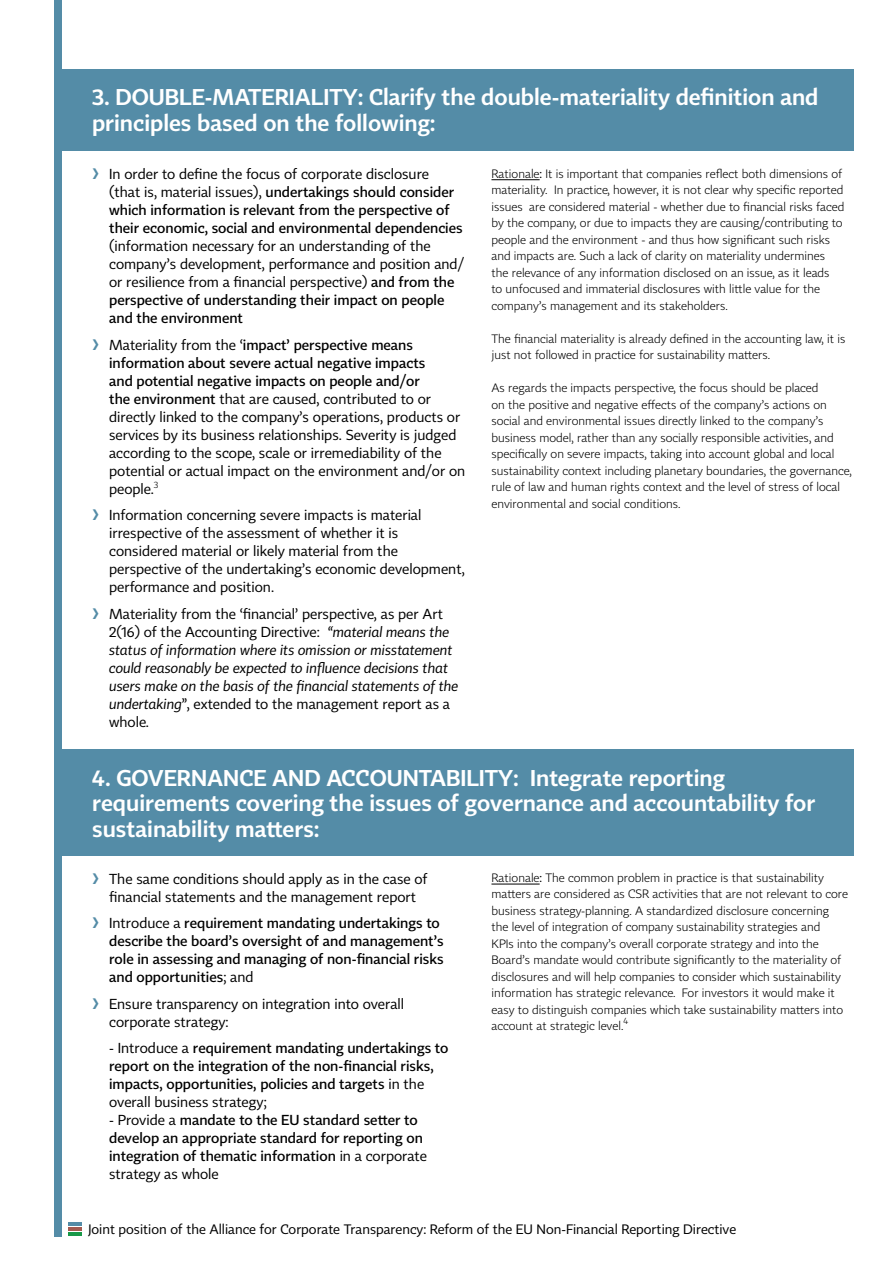
<style>
.page{position:relative;width:893px;height:1263px;background:#fff}
.page>*{position:absolute;margin:0;border:0;box-sizing:border-box;transform-origin:0 0}
.t1{font:300 22.5px/25.5px "Tabac Sans";color:#fff}
.t2{font:14.25px/18px "Tabac Sans";color:#000}
.t3{font:500 14.25px/18px "Tabac Sans";color:#000}
.t4{font:italic 14.25px/18px "Tabac Sans";color:#000}
.t5{font:13.5px "Tabac Sans";color:#000}
.t6{font:300 12px/16.5px "Tabac Sans";color:#000}
.t7{font:300 9px "Tabac Sans";color:#000}
.s1{font-weight:300;font-size:15px;color:#548ca7}
.s2{font-weight:400}
.s3{font-weight:500}
.s4{font-weight:300;font-style:normal;font-size:15px;color:#548ca7}
.s5{font-style:normal}
</style>
<div class="page">
<div style="left:61px;top:69px;width:792px;height:81px;background:#548ca7"></div>
<div style="left:54px;top:0;width:7px;height:1236px;background:#548ca7"></div>
<svg style="left:68px;top:1222px;width:13px;height:3px"></svg>
<hr style="left:68px;top:1227px;width:13px;height:4px;background:#a35a50">
<hr style="left:68px;top:1232px;width:13px;height:4px;background:#189848">
<hr style="left:491px;top:179px;width:49px;height:1px;background:#000">
<hr style="left:491px;top:884px;width:49px;height:1px;background:#000">
<div style="left:61px;top:749px;width:792px;height:107px;background:#548ca7"></div>
<h1 class="t1" style="left:92px;top:85px;width:728px">3. DOUBLE-MATERIALITY: Clarify the double-materiality definition and principles based on the following:</h1>
<p class="t3" style="left:109px;top:165px;width:355px;text-indent:-17px"><span class="s1">❯</span> <span class="s2">In order to define the focus of corporate disclosure (that is, material issues),</span> undertakings should consider which information is relevant from the perspective of their economic, social and environmental dependencies</p>
<p class="t2" style="left:109px;top:237px;width:356px">(information necessary for an understanding of the company’s development, performance and position and/ or resilience from a financial perspective) <span class="s3">and from the perspective of understanding their impact on people and the environment</span></p>
<p class="t2" style="left:109px;top:336px;width:358px;text-indent:-17px"><span class="s1">❯</span> Materiality from the ‘<span class="s3">impact’ perspective means information about severe actual negative impacts<br>and potential negative impacts on people and/or<br>the environment</span> that are caused, contributed to or directly linked to the company’s operations, products or services by its business relationships. Severity is judged according to the scope, scale or irremediability of the potential or actual impact on the environment and/or on people.<sup>3</sup></p>
<p class="t2" style="left:109px;top:507px;width:357px;text-indent:-17px"><span class="s1">❯</span> Information concerning severe impacts is material irrespective of the assessment of whether it is considered material or likely material from the perspective of the undertaking’s economic development, performance and position.</p>
<p class="t4" style="left:109px;top:605px;width:351px;text-indent:-17px"><span class="s4">❯</span> <span class="s5">Materiality from the ‘financial’ perspective, as per Art 2(16) of the Accounting Directive:</span> “material means the status of information where its omission or misstatement could reasonably be expected to influence decisions that users make on the basis of the financial statements of the undertaking<span class="s5">”, extended to the management report as a whole.</span></p>
<p class="t6" style="left:491px;top:165px;width:354px">Rationale<span class="s2">:</span> It is important that companies reflect both dimensions of materiality. In practice, however, it is not clear why specific reported issues are considered material - whether due to financial risks faced by the company, or due to impacts they are causing/contributing to people and the environment - and thus how significant such risks and impacts are. Such a lack of clarity on materiality undermines the relevance of any information disclosed on an issue, as it leads<br>to unfocused and immaterial disclosures with little value for the company’s management and its stakeholders.</p>
<p class="t6" style="left:491px;top:330px;width:356px">The financial materiality is already defined in the accounting law, it is just not followed in practice for sustainability matters.</p>
<p class="t6" style="left:491px;top:380px;width:362px">As regards the impacts perspective, the focus should be placed<br>on the positive and negative effects of the company’s actions on social and environmental issues directly linked to the company’s business model, rather than any socially responsible activities, and specifically on severe impacts, taking into account global and local sustainability context including planetary boundaries, the governance, rule of law and human rights context and the level of stress of local environmental and social conditions.</p>
<h1 class="t1" style="left:92px;top:765px;width:725px">4. GOVERNANCE AND ACCOUNTABILITY: Integrate reporting requirements covering the issues of governance and accountability for sustainability matters:</h1>
<p class="t2" style="left:92px;top:870px;width:337px;text-align:center"><span class="s1">❯</span> The same conditions should apply as in the case of financial statements and the management report</p>
<p class="t3" style="left:109px;top:914px;width:336px;text-indent:-17px"><span class="s1">❯</span> <span class="s2">Introduce a</span> requirement mandating undertakings to describe the board’s oversight of and management’s role in assessing and managing of non-financial risks and opportunities<span class="s2">; and</span></p>
<p class="t2" style="left:109px;top:995px;width:297px;text-indent:-17px"><span class="s1">❯</span> Ensure transparency on integration into overall corporate strategy:</p>
<p class="t3" style="left:109px;top:1039px;width:341px"><span class="s2">- Introduce a</span> requirement mandating undertakings to report on the integration of the non-financial risks, impacts, opportunities, policies and targets <span class="s2">in the overall business strategy;</span></p>
<p class="t3" style="left:109px;top:1111px;width:319px"><span class="s2">- Provide a</span> mandate to the EU standard setter to develop an appropriate standard for reporting on integration of thematic information <span class="s2">in a corporate strategy as whole</span></p>
<p class="t6" style="left:491px;top:869px;width:358px">Rationale<span class="s2">:</span> The common problem in practice is that sustainability matters are considered as CSR activities that are not relevant to core business strategy-planning. A standardized disclosure concerning the level of integration of company sustainability strategies and<br>KPIs into the company’s overall corporate strategy and into the Board’s mandate would contribute significantly to the materiality of disclosures and will help companies to consider which sustainability information has strategic relevance. For investors it would make it easy to distinguish companies which take sustainability matters into account at strategic level.</p>
<p class="t7" style="left:623px;top:1016px;width:6px">4</p>
<p class="t5" style="left:88px;top:1221px;width:650px">Joint position of the Alliance for Corporate Transparency: Reform of the EU Non-Financial Reporting Directive</p>
</div>
